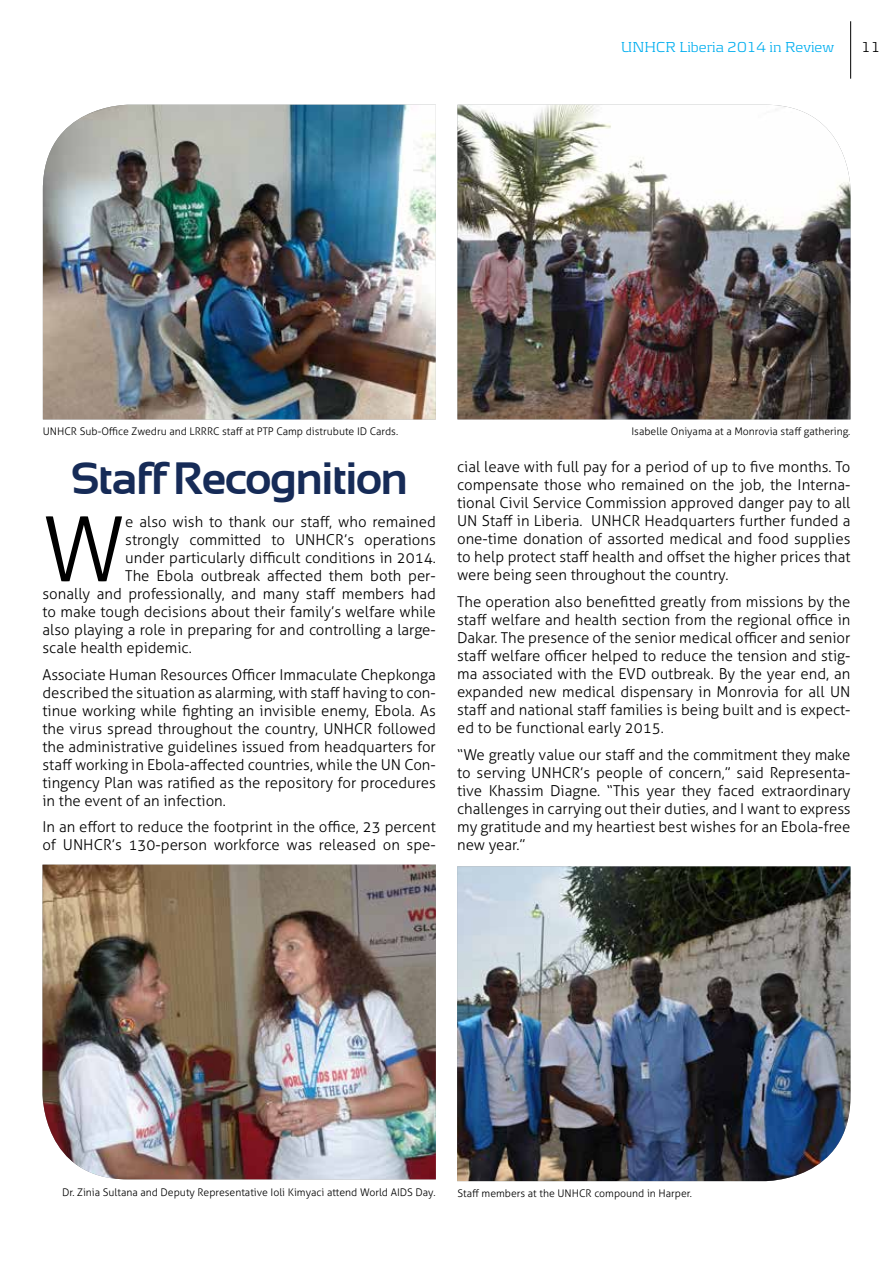
<style>
.page{position:relative;width:893px;height:1263px;background:#fff}
.page>*{position:absolute;margin:0;border:0;box-sizing:border-box;transform-origin:0 0}
.t1{font:300 89.85px "Aller";color:#000}
.t2{font:700 45px "Sansation";letter-spacing:-.025em;color:#162b57}
.t3{font:300 15px/18px "Aller";color:#000;text-align:justify}
.t4{font:300 15px "Kontrapunkt";color:#00aeef}
.t5{font:300 15px "Kontrapunkt";color:#000}
.t6{font:300 10.5px "Aller";color:#000}
</style>
<div class="page">
<img style="left:43px;top:865px;width:393px;height:314px">
<img style="left:457px;top:866px;width:393px;height:315px">
<img style="left:43px;top:105px;width:393px;height:314px">
<img style="left:457px;top:105px;width:393px;height:314px">
<hr style="left:850px;top:21px;width:1px;height:58px;background:#000">
<p class="t4" style="left:621px;top:38px;width:215px">UNHCR Liberia 2014 in Review</p>
<p class="t5" style="left:861px;top:38px;width:21px">11</p>
<p class="t6" style="left:43px;top:425px;width:357px">UNHCR Sub-Office Zwedru and LRRRC staff at PTP Camp distrubute ID Cards.</p>
<h2 class="t2" style="left:70px;top:453px;width:339px">Staff Recognition</h2>
<h1 class="t1" style="left:43px;top:495px;width:84px">W</h1>
<p class="t3" style="left:125px;top:513px;width:312px">e also wish to thank our staff, who remained</p>
<p class="t3" style="left:125px;top:531px;width:312px">strongly committed to UNHCR’s operations</p>
<p class="t3" style="left:125px;top:549px;width:312px">under particularly difficult conditions in 2014.</p>
<p class="t3" style="left:125px;top:567px;width:312px">The Ebola outbreak affected them both per-</p>
<p class="t3" style="left:43px;top:585px;width:395px">sonally and professionally, and many staff members had</p>
<p class="t3" style="left:43px;top:603px;width:395px">to make tough decisions about their family’s welfare while</p>
<p class="t3" style="left:43px;top:621px;width:395px">also playing a role in preparing for and controlling a large-</p>
<p class="t3" style="left:43px;top:639px;width:151px">scale health epidemic.</p>
<p class="t3" style="left:43px;top:665px;width:395px">Associate Human Resources Officer Immaculate Chepkonga described the situation as alarming, with staff having to con&shy;tinue working while fighting an invisible enemy, Ebola. As the virus spread throughout the country, UNHCR followed the administrative guidelines issued from headquarters for staff working in Ebola-affected countries, while the UN Con&shy;tingency Plan was ratified as the repository for procedures in the event of an infection.</p>
<p class="t3" style="left:43px;top:818px;width:395px">In an effort to reduce the footprint in the office, 23 percent of UNHCR’s 130-person workforce was released on spe-</p>
<p class="t6" style="left:631px;top:425px;width:220px">Isabelle Oniyama at a Monrovia staff gathering.</p>
<p class="t3" style="left:457px;top:458px;width:395px">cial leave with full pay for a period of up to five months. To compensate those who remained on the job, the Interna&shy;tional Civil Service Commission approved danger pay to all UN Staff in Liberia. UNHCR Headquarters further funded a one-time donation of assorted medical and food supplies to help protect staff health and offset the higher prices that were being seen throughout the country.</p>
<p class="t3" style="left:457px;top:593px;width:395px">The operation also benefitted greatly from missions by the staff welfare and health section from the regional office in Dakar. The presence of the senior medical officer and senior staff welfare officer helped to reduce the tension and stig&shy;ma associated with the EVD outbreak. By the year end, an expanded new medical dispensary in Monrovia for all UN staff and national staff families is being built and is expect&shy;ed to be functional early 2015.</p>
<p class="t3" style="left:457px;top:745px;width:395px">“We greatly value our staff and the commitment they make to serving UNHCR’s people of concern,” said Representa&shy;tive Khassim Diagne. “This year they faced extraordinary challenges in carrying out their duties, and I want to express my gratitude and my heartiest best wishes for an Ebola-free new year.”</p>
<p class="t6" style="left:62px;top:1186px;width:375px">Dr. Zinia Sultana and Deputy Representative Ioli Kimyaci attend World AIDS Day.</p>
<p class="t6" style="left:457px;top:1187px;width:236px">Staff members at the UNHCR compound in Harper.</p>
</div>
